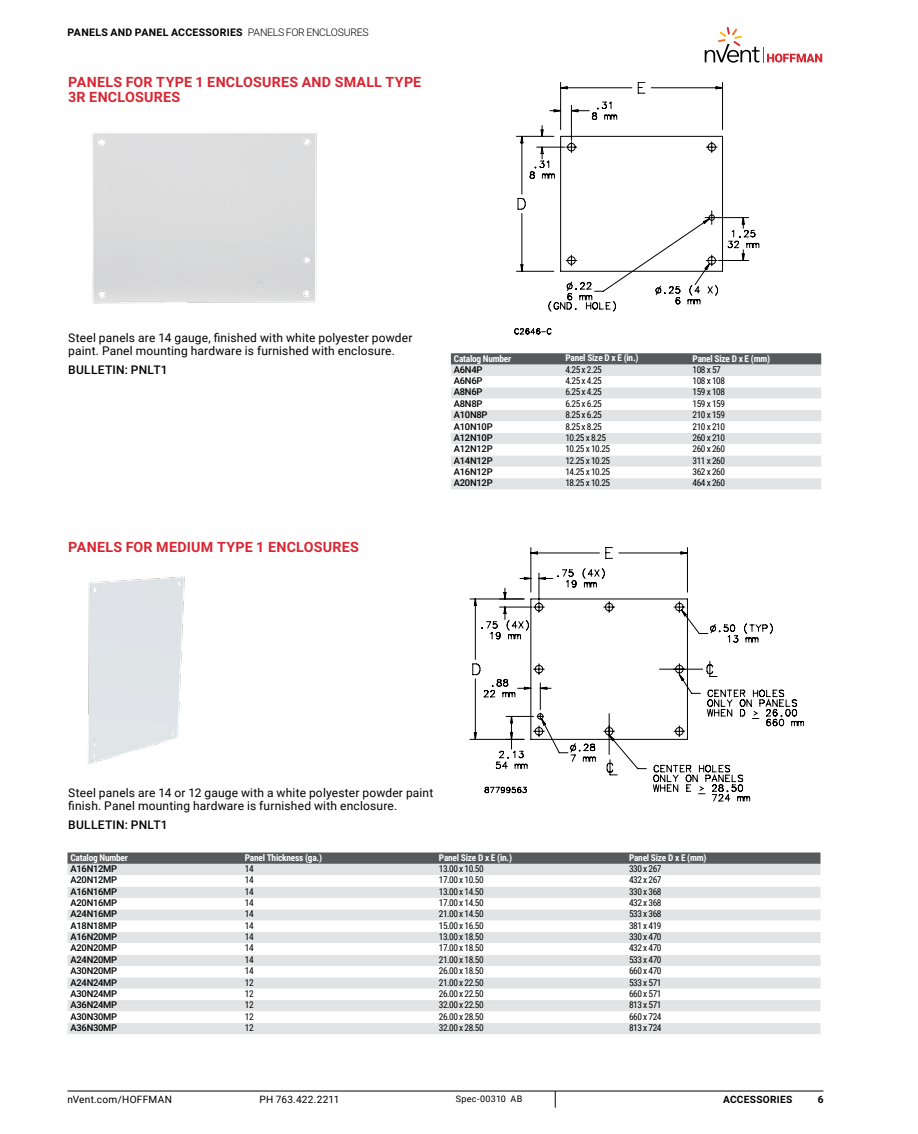
<style>
.page{position:relative;width:918px;height:1134px;background:#fff}
.page>*{position:absolute;margin:0;border:0;box-sizing:border-box;transform-origin:0 0}
.t1{font:700 14.25px/15px "Roboto";letter-spacing:.015em;color:#d92632}
.t2{font:12px/12.8px "Roboto";letter-spacing:.015em;color:#000}
.t3{font:500 12px "Roboto";letter-spacing:.02em;color:#000}
.t4{font:700 10.5px "Roboto";letter-spacing:.03em;color:#000}
.t5{font:10.2px "Roboto";letter-spacing:.025em;color:#000}
.t6{font:700 10.2px "Roboto";letter-spacing:.025em;color:#000}
.t7{font:9.3px "Roboto Condensed";letter-spacing:-.05em;color:#000}
.t8{font:500 9.3px "Roboto";letter-spacing:-.025em;color:#000}
.t9{font:700 9.3px "Roboto Condensed";letter-spacing:-.025em;color:#fff}
.t10{font:9px "Roboto";letter-spacing:.03em;color:#000}
.s1{font-weight:300}
</style>
<div class="page">
<hr style="left:68px;top:1091px;width:756px;height:1px;background:#000">
<svg style="left:555px;top:1091px;width:1px;height:17px"></svg>
<svg style="left:705px;top:27px;width:117px;height:36px"></svg>
<div style="left:92px;top:133px;width:225px;height:171px;background:#dcdcdd"></div>
<svg style="left:516px;top:129px;width:243px;height:143px"></svg>
<svg style="left:560px;top:82px;width:192px;height:223px"></svg>
<svg style="left:548px;top:281px;width:68px;height:31px"></svg>
<svg style="left:451px;top:353px;width:370px;height:12px;background:#636466"></svg>
<div style="left:451px;top:365px;width:370px;height:124px;background:#e2e3e4"></div>
<svg style="left:451px;top:376px;width:370px;height:102px"></svg>
<img style="left:88px;top:576px;width:97px;height:188px">
<svg style="left:470px;top:598px;width:11px;height:142px"></svg>
<svg style="left:530px;top:547px;width:220px;height:255px"></svg>
<svg style="left:481px;top:568px;width:323px;height:226px"></svg>
<svg style="left:68px;top:853px;width:752px;height:11px;background:#5b5c5e"></svg>
<div style="left:68px;top:864px;width:752px;height:170px;background:#e2e3e4"></div>
<svg style="left:68px;top:875px;width:752px;height:148px"></svg>
<p class="t4" style="left:68px;top:25px;width:303px">PANELS AND PANEL ACCESSORIES <span class="s1">PANELS FOR ENCLOSURES</span></p>
<h1 class="t1" style="left:68px;top:74px;width:355px">PANELS FOR TYPE 1 ENCLOSURES AND SMALL TYPE<br>3R ENCLOSURES</h1>
<p class="t2" style="left:68px;top:331px;width:346px">Steel panels are 14 gauge, finished with white polyester powder paint. Panel mounting hardware is furnished with enclosure.</p>
<p class="t3" style="left:68px;top:361px;width:79px">BULLETIN: PNLT</p>
<p class="t3" style="left:161px;top:361px;width:8px">1</p>
<h1 class="t1" style="left:68px;top:539px;width:292px">PANELS FOR MEDIUM TYPE 1 ENCLOSURES</h1>
<p class="t9" style="left:454px;top:352px;width:59px">Catalog Number</p>
<p class="t9" style="left:565px;top:352px;width:75px">Panel Size D x E (in.)</p>
<p class="t9" style="left:693px;top:352px;width:79px">Panel Size D x E (mm)</p>
<p class="t8" style="left:454px;top:363px;width:30px">A6N4P</p>
<p class="t7" style="left:565px;top:363px;width:38px">4.25 x 2.25</p>
<p class="t7" style="left:693px;top:363px;width:30px">108 x 57</p>
<p class="t8" style="left:454px;top:374px;width:30px">A6N6P</p>
<p class="t7" style="left:565px;top:374px;width:38px">4.25 x 4.25</p>
<p class="t7" style="left:693px;top:374px;width:34px">108 x 108</p>
<p class="t8" style="left:454px;top:386px;width:30px">A8N6P</p>
<p class="t7" style="left:565px;top:386px;width:38px">6.25 x 4.25</p>
<p class="t7" style="left:693px;top:386px;width:34px">159 x 108</p>
<p class="t8" style="left:454px;top:397px;width:30px">A8N8P</p>
<p class="t7" style="left:565px;top:397px;width:38px">6.25 x 6.25</p>
<p class="t7" style="left:693px;top:397px;width:34px">159 x 159</p>
<p class="t8" style="left:454px;top:408px;width:35px">A10N8P</p>
<p class="t7" style="left:565px;top:408px;width:38px">8.25 x 6.25</p>
<p class="t7" style="left:693px;top:408px;width:34px">210 x 159</p>
<p class="t8" style="left:454px;top:420px;width:40px">A10N10P</p>
<p class="t7" style="left:565px;top:420px;width:38px">8.25 x 8.25</p>
<p class="t7" style="left:693px;top:420px;width:34px">210 x 210</p>
<p class="t8" style="left:454px;top:431px;width:40px">A12N10P</p>
<p class="t7" style="left:565px;top:431px;width:42px">10.25 x 8.25</p>
<p class="t7" style="left:693px;top:431px;width:34px">260 x 210</p>
<p class="t8" style="left:454px;top:442px;width:40px">A12N12P</p>
<p class="t7" style="left:565px;top:442px;width:46px">10.25 x 10.25</p>
<p class="t7" style="left:693px;top:442px;width:34px">260 x 260</p>
<p class="t8" style="left:454px;top:454px;width:40px">A14N12P</p>
<p class="t7" style="left:565px;top:454px;width:46px">12.25 x 10.25</p>
<p class="t7" style="left:693px;top:454px;width:34px">311 x 260</p>
<p class="t8" style="left:454px;top:465px;width:40px">A16N12P</p>
<p class="t7" style="left:565px;top:465px;width:46px">14.25 x 10.25</p>
<p class="t7" style="left:693px;top:465px;width:34px">362 x 260</p>
<p class="t8" style="left:454px;top:476px;width:40px">A20N12P</p>
<p class="t7" style="left:565px;top:476px;width:46px">18.25 x 10.25</p>
<p class="t7" style="left:693px;top:476px;width:34px">464 x 260</p>
<p class="t2" style="left:68px;top:786px;width:367px">Steel panels are 14 or 12 gauge with a white polyester powder paint finish. Panel mounting hardware is furnished with enclosure.</p>
<p class="t3" style="left:68px;top:816px;width:79px">BULLETIN: PNLT</p>
<p class="t3" style="left:161px;top:816px;width:8px">1</p>
<p class="t9" style="left:70px;top:851px;width:59px">Catalog Number</p>
<p class="t9" style="left:245px;top:851px;width:79px">Panel Thickness (ga.)</p>
<p class="t9" style="left:439px;top:851px;width:75px">Panel Size D x E (in.)</p>
<p class="t9" style="left:629px;top:851px;width:79px">Panel Size D x E (mm)</p>
<p class="t8" style="left:70px;top:862px;width:48px">A16N12MP</p>
<p class="t7" style="left:245px;top:862px;width:10px">14</p>
<p class="t7" style="left:439px;top:862px;width:46px">13.00 x 10.50</p>
<p class="t7" style="left:629px;top:862px;width:34px">330 x 267</p>
<p class="t8" style="left:70px;top:874px;width:48px">A20N12MP</p>
<p class="t7" style="left:245px;top:874px;width:10px">14</p>
<p class="t7" style="left:439px;top:874px;width:46px">17.00 x 10.50</p>
<p class="t7" style="left:629px;top:874px;width:34px">432 x 267</p>
<p class="t8" style="left:70px;top:885px;width:48px">A16N16MP</p>
<p class="t7" style="left:245px;top:885px;width:10px">14</p>
<p class="t7" style="left:439px;top:885px;width:46px">13.00 x 14.50</p>
<p class="t7" style="left:629px;top:885px;width:34px">330 x 368</p>
<p class="t8" style="left:70px;top:896px;width:48px">A20N16MP</p>
<p class="t7" style="left:245px;top:896px;width:10px">14</p>
<p class="t7" style="left:439px;top:896px;width:46px">17.00 x 14.50</p>
<p class="t7" style="left:629px;top:896px;width:34px">432 x 368</p>
<p class="t8" style="left:70px;top:908px;width:48px">A24N16MP</p>
<p class="t7" style="left:245px;top:908px;width:10px">14</p>
<p class="t7" style="left:439px;top:908px;width:46px">21.00 x 14.50</p>
<p class="t7" style="left:629px;top:908px;width:34px">533 x 368</p>
<p class="t8" style="left:70px;top:919px;width:48px">A18N18MP</p>
<p class="t7" style="left:245px;top:919px;width:10px">14</p>
<p class="t7" style="left:439px;top:919px;width:46px">15.00 x 16.50</p>
<p class="t7" style="left:629px;top:919px;width:34px">381 x 419</p>
<p class="t8" style="left:70px;top:930px;width:48px">A16N20MP</p>
<p class="t7" style="left:245px;top:930px;width:10px">14</p>
<p class="t7" style="left:439px;top:930px;width:46px">13.00 x 18.50</p>
<p class="t7" style="left:629px;top:930px;width:34px">330 x 470</p>
<p class="t8" style="left:70px;top:942px;width:48px">A20N20MP</p>
<p class="t7" style="left:245px;top:942px;width:10px">14</p>
<p class="t7" style="left:439px;top:942px;width:46px">17.00 x 18.50</p>
<p class="t7" style="left:629px;top:942px;width:34px">432 x 470</p>
<p class="t8" style="left:70px;top:953px;width:48px">A24N20MP</p>
<p class="t7" style="left:245px;top:953px;width:10px">14</p>
<p class="t7" style="left:439px;top:953px;width:46px">21.00 x 18.50</p>
<p class="t7" style="left:629px;top:953px;width:34px">533 x 470</p>
<p class="t8" style="left:70px;top:964px;width:48px">A30N20MP</p>
<p class="t7" style="left:245px;top:964px;width:10px">14</p>
<p class="t7" style="left:439px;top:964px;width:46px">26.00 x 18.50</p>
<p class="t7" style="left:629px;top:964px;width:34px">660 x 470</p>
<p class="t8" style="left:70px;top:976px;width:48px">A24N24MP</p>
<p class="t7" style="left:245px;top:976px;width:10px">12</p>
<p class="t7" style="left:439px;top:976px;width:46px">21.00 x 22.50</p>
<p class="t7" style="left:629px;top:976px;width:34px">533 x 571</p>
<p class="t8" style="left:70px;top:987px;width:48px">A30N24MP</p>
<p class="t7" style="left:245px;top:987px;width:10px">12</p>
<p class="t7" style="left:439px;top:987px;width:46px">26.00 x 22.50</p>
<p class="t7" style="left:629px;top:987px;width:34px">660 x 571</p>
<p class="t8" style="left:70px;top:998px;width:48px">A36N24MP</p>
<p class="t7" style="left:245px;top:998px;width:10px">12</p>
<p class="t7" style="left:439px;top:998px;width:46px">32.00 x 22.50</p>
<p class="t7" style="left:629px;top:998px;width:34px">813 x 571</p>
<p class="t8" style="left:70px;top:1010px;width:48px">A30N30MP</p>
<p class="t7" style="left:245px;top:1010px;width:10px">12</p>
<p class="t7" style="left:439px;top:1010px;width:46px">26.00 x 28.50</p>
<p class="t7" style="left:629px;top:1010px;width:34px">660 x 724</p>
<p class="t8" style="left:70px;top:1021px;width:48px">A36N30MP</p>
<p class="t7" style="left:245px;top:1021px;width:10px">12</p>
<p class="t7" style="left:439px;top:1021px;width:46px">32.00 x 28.50</p>
<p class="t7" style="left:629px;top:1021px;width:34px">813 x 724</p>
<p class="t5" style="left:67px;top:1092px;width:106px">nVent.com/HOFFMAN</p>
<p class="t5" style="left:260px;top:1092px;width:81px">PH 763.422.2211</p>
<p class="t10" style="left:456px;top:1092px;width:68px">Spec-00310 AB</p>
<p class="t6" style="left:723px;top:1092px;width:71px">ACCESSORIES</p>
<p class="t6" style="left:818px;top:1092px;width:7px">6</p>
</div>
